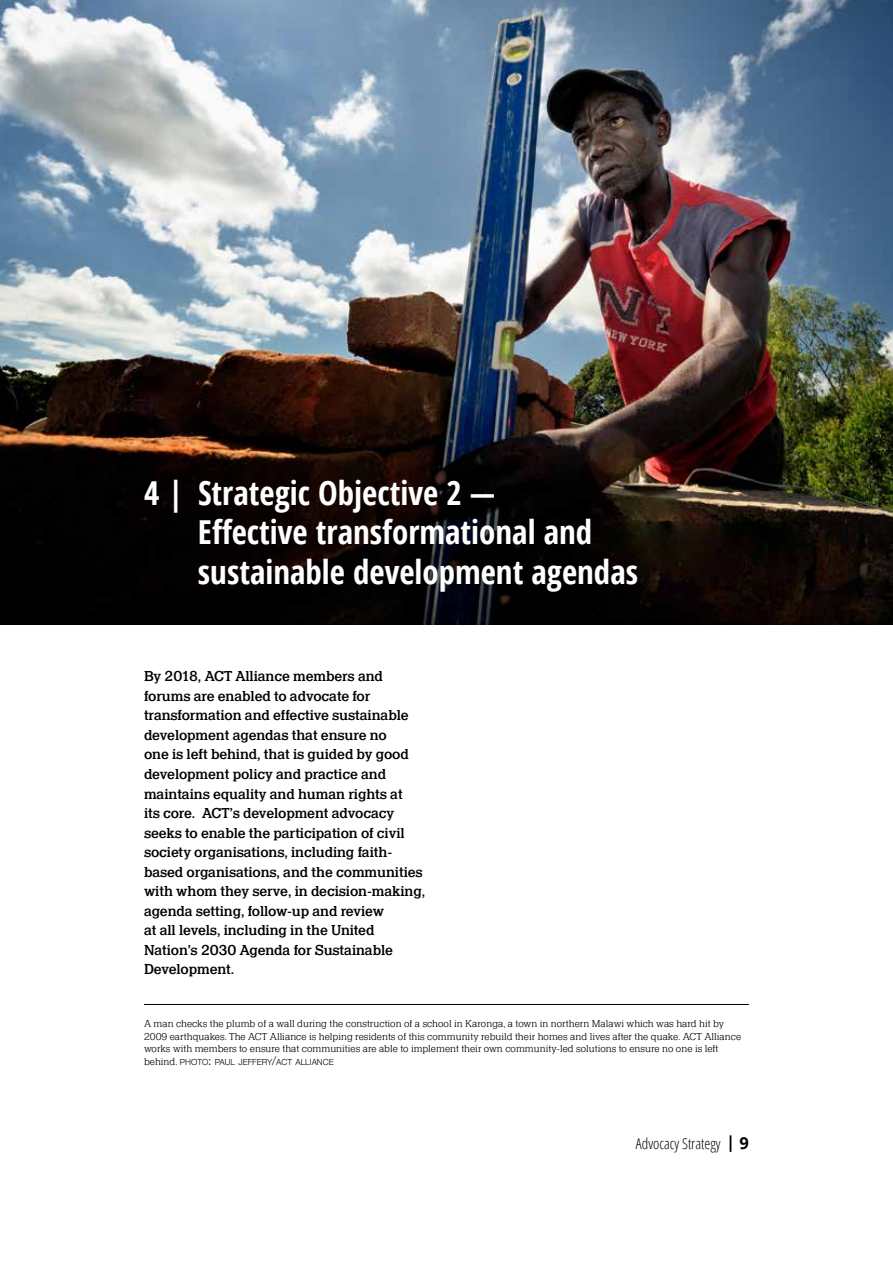
<style>
.page{position:relative;width:893px;height:1263px;background:#fff}
.page>*{position:absolute;margin:0;border:0;box-sizing:border-box;transform-origin:0 0}
.t1{font:700 condensed 33px/39.6px "Open Sans";color:#fff}
.t2{font:500 15px/19.5px "Quint URWTOT";letter-spacing:-.01em;color:#000}
.t3{font:300 condensed 15px "Open Sans";color:#000}
.t4{font:300 10.5px/12.6px "Quint URWTOT";color:#000}
.t5{font:300 8.4px "Helvetica Neue";color:#000}
.s1{font-family:"Quint URWTOT";font-size:10.5px}
.s2{font-size:12px}
.s3{font-weight:700;font-stretch:normal;font-size:16.5px}
</style>
<div class="page">
<hr style="left:144px;top:1004px;width:605px;height:1px;background:#000">
<img style="left:1px;top:0;width:892px;height:625px">
<h1 class="t1" style="left:198px;top:472px;width:442px;text-indent:-54px">4 | Strategic Objective 2 —<br>Effective transformational and sustainable development agendas</h1>
<p class="t2" style="left:144px;top:667px;width:283px">By 2018, ACT Alliance members and forums are enabled to advocate for transformation and effective sustainable development agendas that ensure no<br>one is left behind, that is guided by good development policy and practice and maintains equality and human rights at<br>its core. ACT’s development advocacy seeks to enable the participation of civil society organisations, including faith&shy;based organisations, and the communities with whom they serve, in decision-making, agenda setting, follow-up and review<br>at all levels, including in the United Nation’s 2030 Agenda for Sustainable Development.</p>
<p class="t4" style="left:144px;top:1018px;width:599px">A man checks the plumb of a wall during the construction of a school in Karonga, a town in northern Malawi which was hard hit by<br>2009 earthquakes. The ACT Alliance is helping residents of this community rebuild their homes and lives after the quake. ACT Alliance works with members to ensure that communities are able to implement their own community-led solutions to ensure no one is left</p>
<p class="t5" style="left:144px;top:1055px;width:191px"><span class="s1">behind.</span> PHOTO<span class="s2">:</span> PAUL JEFFERY<span class="s2">/</span>ACT ALLIANCE</p>
<p class="t3" style="left:636px;top:1133px;width:115px">Advocacy Strategy <span class="s3">| 9</span></p>
</div>
